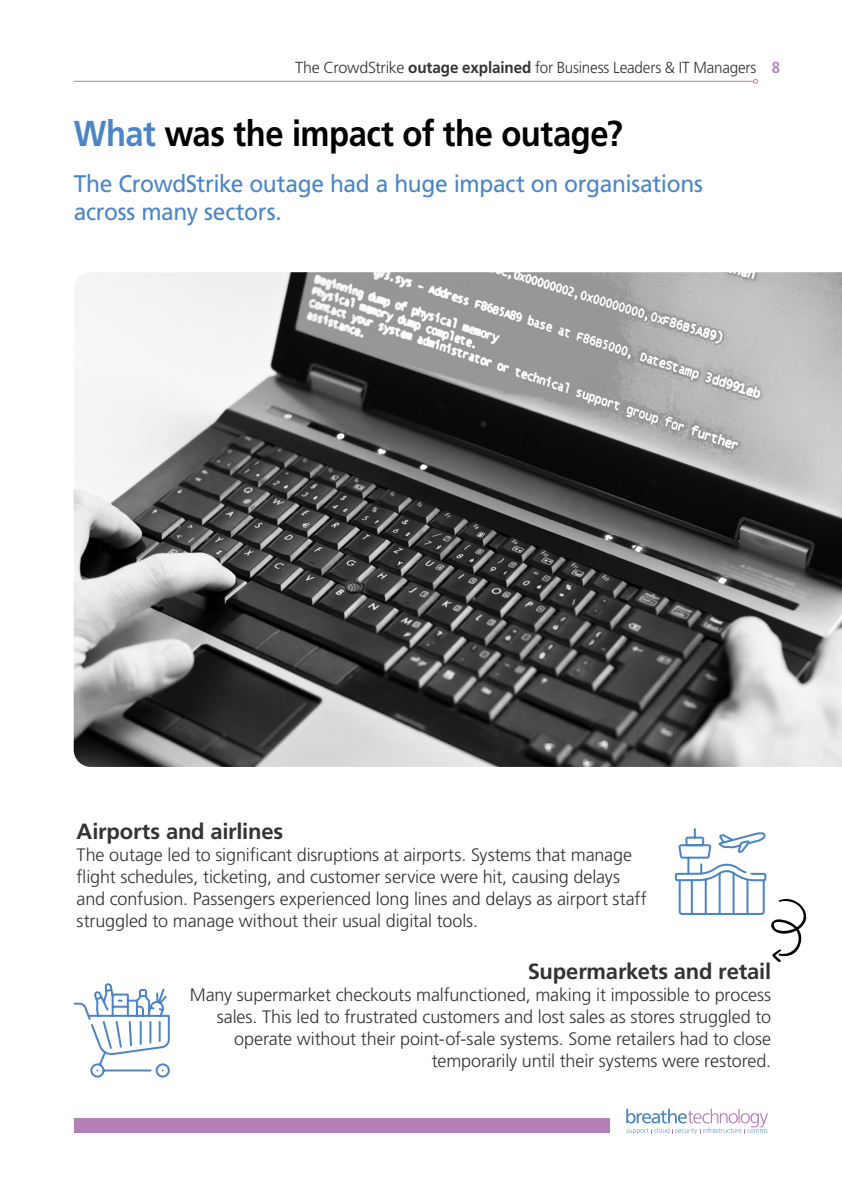
<style>
.page{position:relative;width:842px;height:1191px;background:#fff}
.page>*{position:absolute;margin:0;border:0;box-sizing:border-box;transform-origin:0 0}
.t1{font:700 36px "Frutiger LT Std";letter-spacing:-.015em;color:#000;scale:.91 1}
.t2{font:24px/28px "Frutiger LT Std";letter-spacing:-.015em;color:#4c85c5;scale:.95 1}
.t3{font:700 22px "Frutiger LT Std";letter-spacing:-.01em;color:#333}
.t4{font:300 18px/22px "Frutiger LT Std";letter-spacing:-.005em;color:#333;text-align:right}
.t5{font:300 16px "Frutiger LT Std";letter-spacing:-.015em;color:#333}
.s1{font-weight:700}
.s2{font-weight:700;font-stretch:condensed;color:#b57fb7}
.s3{color:#4c85c5}
</style>
<div class="page">
<svg style="left:626px;top:1108px;width:142px;height:26px"></svg>
<hr style="left:74px;top:81px;width:679px;height:1px;background:#b57fb7">
<svg style="left:753px;top:79px;width:5px;height:5px"></svg>
<div style="left:74px;top:1118px;width:535px;height:14px;background:#b57fb7"></div>
<svg style="left:73px;top:983px;width:97px;height:95px"></svg>
<img style="left:74px;top:272px;width:768px;height:495px">
<svg style="left:674px;top:828px;width:132px;height:134px"></svg>
<p class="t5" style="left:295px;top:58px;width:486px">The CrowdStrike <span class="s1">outage explained</span> for Business Leaders &amp; IT Managers <span class="s2">8</span></p>
<p class="t1" style="left:74px;top:112px;width:605px"><span class="s3">What</span> was the impact of the outage?</p>
<p class="t2" style="left:74px;top:170px;width:664px">The CrowdStrike outage had a huge impact on organisations across many sectors.</p>
<p class="t3" style="left:77px;top:818px;width:208px">Airports and airlines</p>
<p class="t4" style="left:77px;top:844px;width:572px;text-align:left">The outage led to significant disruptions at airports. Systems that manage flight schedules, ticketing, and customer service were hit, causing delays and confusion. Passengers experienced long lines and delays as airport staff struggled to manage without their usual digital tools.</p>
<p class="t3" style="left:528px;top:958px;width:245px">Supermarkets and retail</p>
<p class="t4" style="left:190px;top:983px;width:583px">Many supermarket checkouts malfunctioned, making it impossible to process sales. This led to frustrated customers and lost sales as stores struggled to operate without their point-of-sale systems. Some retailers had to close temporarily until their systems were restored.</p>
</div>
